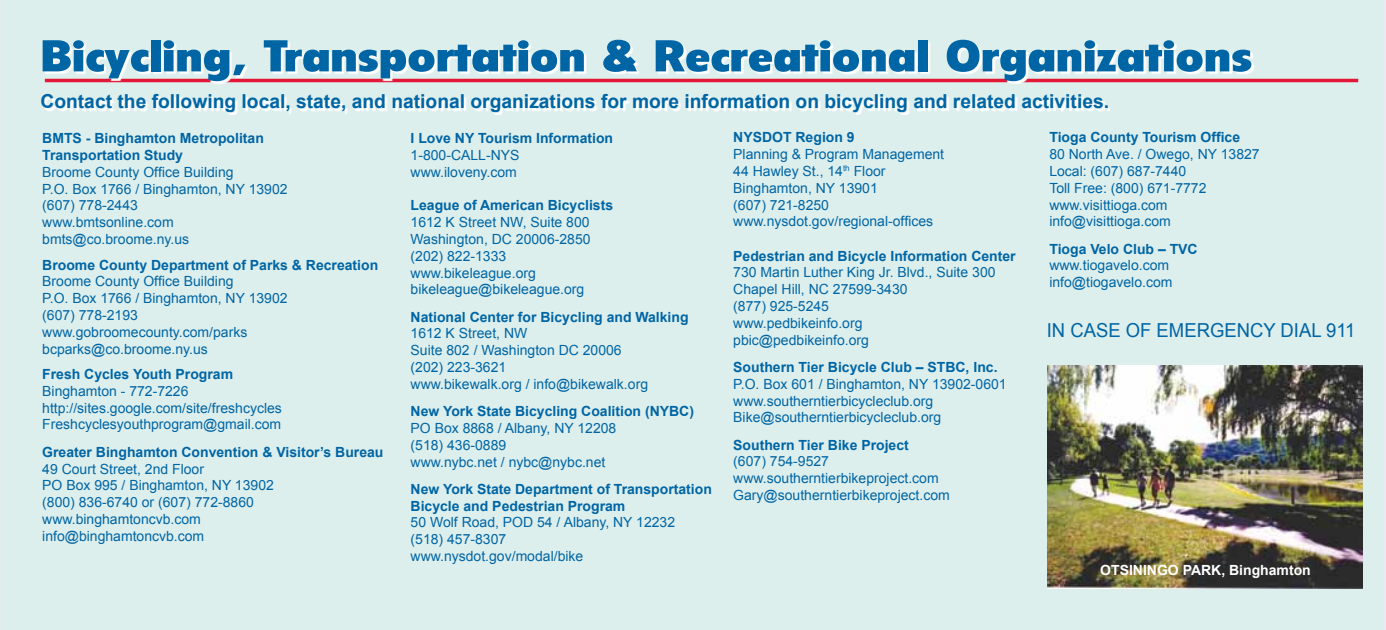
<style>
.page{position:relative;width:1386px;height:630px;background:#ddefed}
.page>*{position:absolute;margin:0;border:0;box-sizing:border-box;transform-origin:0 0}
.t1{font:900 condensed 43.75px "Flyer LT Std";color:#0065a4;scale:1.25 1}
.t2{font:700 19.25px "Arial";color:#0065a4}
.t3{font:19.25px "Arial";color:#0065a4;scale:.96 1}
.t4{font:14px/16.8px "Arial";color:#0065a4}
.t5{font:700 14px "Arial";color:#fff}
.s1{font-weight:700}
</style>
<div class="page">
<img style="left:1048px;top:366px;width:315px;height:223px">
<hr style="left:45px;top:79px;width:1313px;height:3px;background:#e31837">
<svg style="left:44px;top:42px;width:1210px;height:73px;fill:#ddefed"></svg>
<p class="t1" style="left:41px;top:30px;width:971px">Bicycling, Transportation &amp; Recreational Organizations</p>
<p class="t2" style="left:40px;top:89px;width:1070px">Contact the following local, state, and national organizations for more information on bicycling and related activities.</p>
<p class="t4" style="left:733px;top:129px;width:212px"><span class="s1">NYSDOT Region 9<br></span>Planning &amp; Program Management<br>44 Hawley St., 14<sup>th</sup> Floor<br>Binghamton, NY 13901<br>(607) 721-8250 www.nysdot.gov/regional-offices</p>
<p class="t4" style="left:733px;top:247px;width:284px"><span class="s1">Pedestrian and Bicycle Information Center<br></span>730 Martin Luther King Jr. Blvd., Suite 300<br>Chapel Hill, NC 27599-3430<br>(877) 925-5245<br>www.pedbikeinfo.org<br>pbic@pedbikeinfo.org</p>
<p class="t4" style="left:733px;top:359px;width:275px"><span class="s1">Southern Tier Bicycle Club – STBC, Inc.<br></span>P.O. Box 601 / Binghamton, NY 13902-0601 www.southerntierbicycleclub.org Bike@southerntierbicycleclub.org</p>
<p class="t4" style="left:733px;top:436px;width:218px"><span class="s1">Southern Tier Bike Project<br></span>(607) 754-9527 www.southerntierbikeproject.com<br>Gary@southerntierbikeproject.com</p>
<p class="t4" style="left:1049px;top:129px;width:212px"><span class="s1">Tioga County Tourism Office<br></span>80 North Ave. / Owego, NY 13827<br>Local: (607) 687-7440<br>Toll Free: (800) 671-7772 www.visittioga.com info@visittioga.com</p>
<p class="t4" style="left:1049px;top:240px;width:150px"><span class="s1">Tioga Velo Club – TVC </span>www.tiogavelo.com info@tiogavelo.com</p>
<p class="t4" style="left:42px;top:130px;width:247px"><span class="s1">BMTS - Binghamton Metropolitan<br>Transportation Study<br></span>Broome County Office Building<br>P.O. Box 1766 / Binghamton, NY 13902 (607) 778-2443<br>www.bmtsonline.com bmts@co.broome.ny.us</p>
<p class="t4" style="left:42px;top:256px;width:338px"><span class="s1">Broome County Department of Parks &amp; Recreation<br></span>Broome County Office Building<br>P.O. Box 1766 / Binghamton, NY 13902<br>(607) 778-2193<br>www.gobroomecounty.com/parks bcparks@co.broome.ny.us</p>
<p class="t4" style="left:42px;top:366px;width:241px"><span class="s1">Fresh Cycles Youth Program </span>Binghamton - 772-7226 http://sites.google.com/site/freshcycles Freshcyclesyouthprogram@gmail.com</p>
<p class="t4" style="left:42px;top:444px;width:343px"><span class="s1">Greater Binghamton Convention &amp; Visitor’s Bureau<br></span>49 Court Street, 2nd Floor<br>PO Box 995 / Binghamton, NY 13902<br>(800) 836-6740 or (607) 772-8860 www.binghamtoncvb.com<br>info@binghamtoncvb.com</p>
<p class="t4" style="left:411px;top:130px;width:204px"><span class="s1">I Love NY Tourism Information<br></span>1-800-CALL-NYS www.iloveny.com</p>
<p class="t4" style="left:411px;top:197px;width:204px"><span class="s1">League of American Bicyclists<br></span>1612 K Street NW, Suite 800<br>Washington, DC 20006-2850 (202) 822-1333 www.bikeleague.org bikeleague@bikeleague.org</p>
<p class="t4" style="left:411px;top:309px;width:279px"><span class="s1">National Center for Bicycling and Walking<br></span>1612 K Street, NW<br>Suite 802 / Washington DC 20006<br>(202) 223-3621<br>www.bikewalk.org / info@bikewalk.org</p>
<p class="t4" style="left:411px;top:403px;width:285px"><span class="s1">New York State Bicycling Coalition (NYBC)<br></span>PO Box 8868 / Albany, NY 12208<br>(518) 436-0889<br>www.nybc.net / nybc@nybc.net</p>
<p class="t4" style="left:411px;top:481px;width:303px"><span class="s1">New York State Department of Transportation<br>Bicycle and Pedestrian Program<br></span>50 Wolf Road, POD 54 / Albany, NY 12232<br>(518) 457-8307<br>www.nysdot.gov/modal/bike</p>
<p class="t3" style="left:1047px;top:318px;width:323px">IN CASE OF EMERGENCY DIAL 911</p>
<p class="t5" style="left:1100px;top:561px;width:212px">OTSININGO PARK, Binghamton</p>
</div>
